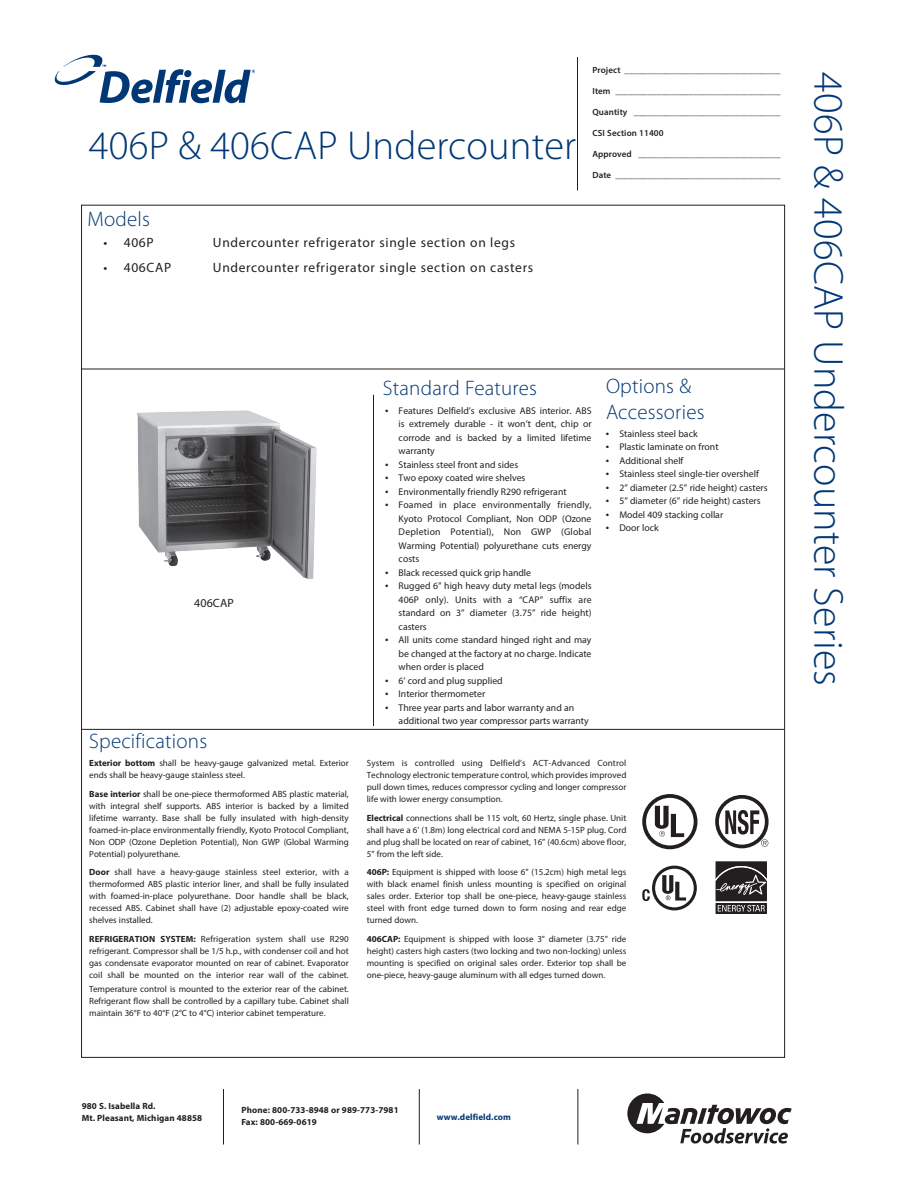
<style>
.page{position:relative;width:918px;height:1188px;background:#fff}
.page>*{position:absolute;margin:0;border:0;box-sizing:border-box;transform-origin:0 0}
.t1{font:300 42px "Myriad Pro";letter-spacing:.005em;color:#013775}
.t2{font:300 40.5px "Myriad Pro";letter-spacing:.005em;color:#013775}
.t3{font:300 21px "Myriad Pro";letter-spacing:.01em;color:#013775}
.t4{font:13.5px "Myriad Pro";letter-spacing:.05em;color:#231f20}
.t5{font:12px "Myriad Pro";letter-spacing:.01em;color:#231f20}
.t6{font:9.75px/13.5px "Myriad Pro";color:#231f20;text-align:justify}
.t7{font:9px/12px "Myriad Pro";color:#231f20;text-align:justify}
.t8{font:600 9px "Myriad Pro";letter-spacing:.01em;color:#231f20}
.t9{font:700 9px "Myriad Pro";letter-spacing:.01em;color:#231f20}
.t10{font:700 9px "Myriad Pro";letter-spacing:.01em;color:#013775}
.s1{font-weight:700}
.s2{font-size:12px}
</style>
<div class="page">
<hr style="left:81px;top:369px;width:703px;height:1px;background:#231f20">
<hr style="left:82px;top:729px;width:702px;height:1px;background:#231f20">
<hr style="left:373px;top:395px;width:1px;height:331px;background:#231f20">
<hr style="left:577px;top:57px;width:1px;height:133px;background:#231f20">
<hr style="left:223px;top:1089px;width:1px;height:55px;background:#231f20">
<hr style="left:419px;top:1089px;width:1px;height:55px;background:#231f20">
<hr style="left:578px;top:1089px;width:1px;height:55px;background:#231f20">
<svg style="left:55px;top:55px;width:200px;height:48px"></svg>
<img style="left:137px;top:410px;width:180px;height:169px">
<div style="left:642px;top:794px;width:55px;height:55px;border:4px solid #231f20;border-radius:50%"></div>
<svg style="left:655px;top:806px;width:29px;height:31px"></svg>
<div style="left:652px;top:866px;width:45px;height:44px;border:3px solid #231f20;border-radius:50%"></div>
<svg style="left:662px;top:875px;width:24px;height:26px"></svg>
<svg style="left:642px;top:889px;width:8px;height:12px"></svg>
<div style="left:715px;top:795px;width:54px;height:53px;border:4px solid #231f20;border-radius:50%"></div>
<svg style="left:725px;top:810px;width:43px;height:37px"></svg>
<svg style="left:627px;top:1094px;width:165px;height:50px"></svg>
<svg style="left:715px;top:861px;width:52px;height:53px;background:#4c494a"></svg>
<p class="t2" style="left:89px;top:122px;width:489px">406P &amp; 406CAP Undercounter</p>
<p class="t3" style="left:87px;top:206px;width:64px">Models</p>
<p class="t4" style="left:104px;top:234px;width:52px">• 406P</p>
<p class="t4" style="left:213px;top:234px;width:304px">Undercounter refrigerator single section on legs</p>
<p class="t4" style="left:104px;top:259px;width:69px">• 406CAP</p>
<p class="t4" style="left:213px;top:259px;width:322px">Undercounter refrigerator single section on casters</p>
<p class="t8" style="left:592px;top:65px;width:190px">Project __________________________________</p>
<p class="t8" style="left:592px;top:86px;width:190px">Item ____________________________________</p>
<p class="t8" style="left:592px;top:107px;width:190px">Quantity ________________________________</p>
<p class="t8" style="left:592px;top:128px;width:73px">CSI Section 11400</p>
<p class="t8" style="left:592px;top:149px;width:190px">Approved _______________________________</p>
<p class="t8" style="left:592px;top:170px;width:190px">Date ____________________________________</p>
<p class="t5" style="left:194px;top:596px;width:41px">406CAP</p>
<p class="t3" style="left:89px;top:728px;width:119px">Specifications</p>
<p class="t7" style="left:89px;top:757px;width:261px"><span class="s1">Exterior bottom</span> shall be heavy-gauge galvanized metal. Exterior ends shall be heavy-gauge stainless steel.</p>
<p class="t7" style="left:89px;top:788px;width:261px"><span class="s1">Base interior</span> shall be one-piece thermoformed ABS plastic material, with integral shelf supports. ABS interior is backed by a limited lifetime warranty. Base shall be fully insulated with high-density foamed-in-place environmentally friendly, Kyoto Protocol Compliant, Non ODP (Ozone Depletion Potential), Non GWP (Global Warming Potential) polyurethane.</p>
<p class="t7" style="left:89px;top:866px;width:261px"><span class="s1">Door</span> shall have a heavy-gauge stainless steel exterior, with a thermoformed ABS plastic interior liner, and shall be fully insulated with foamed-in-place polyurethane. Door handle shall be black, recessed ABS. Cabinet shall have (2) adjustable epoxy-coated wire shelves installed.</p>
<p class="t7" style="left:89px;top:933px;width:261px"><span class="s1">REFRIGERATION SYSTEM:</span> Refrigeration system shall use R290 refrigerant. Compressor shall be 1/5 h.p., with condenser coil and hot gas condensate evaporator mounted on rear of cabinet. Evaporator coil shall be mounted on the interior rear wall of the cabinet.</p>
<p class="t7" style="left:89px;top:983px;width:261px">Temperature control is mounted to the exterior rear of the cabinet.<br>Refrigerant flow shall be controlled by a capillary tube. Cabinet shall maintain 36°F to 40°F (2°C to 4°C) interior cabinet temperature.</p>
<p class="t3" style="left:383px;top:375px;width:156px">Standard Features</p>
<p class="t3" style="left:606px;top:373px;width:87px">Options &amp;</p>
<p class="t3" style="left:606px;top:399px;width:100px">Accessories</p>
<p class="t6" style="left:399px;top:404px;width:194px;text-indent:-14px"><span class="s2">•</span> Features Delfield’s exclusive ABS interior. ABS is extremely durable - it won’t dent, chip or corrode and is backed by a limited lifetime warranty</p>
<p class="t6" style="left:385px;top:458px;width:135px"><span class="s2">•</span> Stainless steel front and sides</p>
<p class="t6" style="left:385px;top:471px;width:142px"><span class="s2">•</span> Two epoxy coated wire shelves</p>
<p class="t6" style="left:385px;top:485px;width:183px"><span class="s2">•</span> Environmentally friendly R290 refrigerant</p>
<p class="t6" style="left:399px;top:498px;width:194px;text-indent:-14px"><span class="s2">•</span> Foamed in place environmentally friendly, Kyoto Protocol Compliant, Non ODP (Ozone Depletion Potential), Non GWP (Global Warming Potential) polyurethane cuts energy costs</p>
<p class="t6" style="left:385px;top:566px;width:148px"><span class="s2">•</span> Black recessed quick grip handle</p>
<p class="t6" style="left:399px;top:579px;width:194px;text-indent:-14px"><span class="s2">•</span> Rugged 6” high heavy duty metal legs (models 406P only). Units with a “CAP” suffix are standard on 3” diameter (3.75” ride height) casters</p>
<p class="t6" style="left:399px;top:633px;width:194px;text-indent:-14px"><span class="s2">•</span> All units come standard hinged right and may be changed at the factory at no charge. Indicate when order is placed</p>
<p class="t6" style="left:385px;top:674px;width:119px"><span class="s2">•</span> 6’ cord and plug supplied</p>
<p class="t6" style="left:385px;top:687px;width:102px"><span class="s2">•</span> Interior thermometer</p>
<p class="t6" style="left:399px;top:701px;width:192px;text-indent:-14px"><span class="s2">•</span> Three year parts and labor warranty and an additional two year compressor parts warranty</p>
<p class="t6" style="left:606px;top:427px;width:93px"><span class="s2">•</span> Stainless steel back</p>
<p class="t6" style="left:606px;top:440px;width:114px"><span class="s2">•</span> Plastic laminate on front</p>
<p class="t6" style="left:606px;top:454px;width:79px"><span class="s2">•</span> Additional shelf</p>
<p class="t6" style="left:606px;top:467px;width:154px"><span class="s2">•</span> Stainless steel single-tier overshelf</p>
<p class="t6" style="left:606px;top:481px;width:163px"><span class="s2">•</span> 2” diameter (2.5” ride height) casters</p>
<p class="t6" style="left:606px;top:494px;width:156px"><span class="s2">•</span> 5” diameter (6” ride height) casters</p>
<p class="t6" style="left:606px;top:508px;width:119px"><span class="s2">•</span> Model 409 stacking collar</p>
<p class="t6" style="left:606px;top:521px;width:54px"><span class="s2">•</span> Door lock</p>
<p class="t7" style="left:367px;top:757px;width:261px">System is controlled using Delfield’s ACT-Advanced Control Technology electronic temperature control, which provides improved pull down times, reduces compressor cycling and longer compressor life with lower energy consumption.</p>
<p class="t7" style="left:367px;top:812px;width:261px"><span class="s1">Electrical</span> connections shall be 115 volt, 60 Hertz, single phase. Unit shall have a 6’ (1.8m) long electrical cord and NEMA 5-15P plug. Cord and plug shall be located on rear of cabinet, 16” (40.6cm) above floor, 5” from the left side.</p>
<p class="t7" style="left:367px;top:866px;width:261px"><span class="s1">406P:</span> Equipment is shipped with loose 6” (15.2cm) high metal legs with black enamel finish unless mounting is specified on original sales order. Exterior top shall be one-piece, heavy-gauge stainless steel with front edge turned down to form nosing and rear edge turned down.</p>
<p class="t7" style="left:367px;top:933px;width:261px"><span class="s1">406CAP:</span> Equipment is shipped with loose 3” diameter (3.75” ride height) casters high casters (two locking and two non-locking) unless mounting is specified on original sales order. Exterior top shall be one-piece, heavy-gauge aluminum with all edges turned down.</p>
<p class="t1" style="left:854px;top:72px;width:615px;rotate:90deg">406P &amp; 406CAP Undercounter Series</p>
<p class="t9" style="left:82px;top:1101px;width:75px">980 S. Isabella Rd.</p>
<p class="t9" style="left:82px;top:1113px;width:122px">Mt. Pleasant, Michigan 48858</p>
<p class="t9" style="left:242px;top:1105px;width:159px">Phone: 800-733-8948 or 989-773-7981</p>
<p class="t9" style="left:242px;top:1117px;width:77px">Fax: 800-669-0619</p>
<p class="t10" style="left:437px;top:1111px;width:75px">www.delfield.com</p>
</div>
